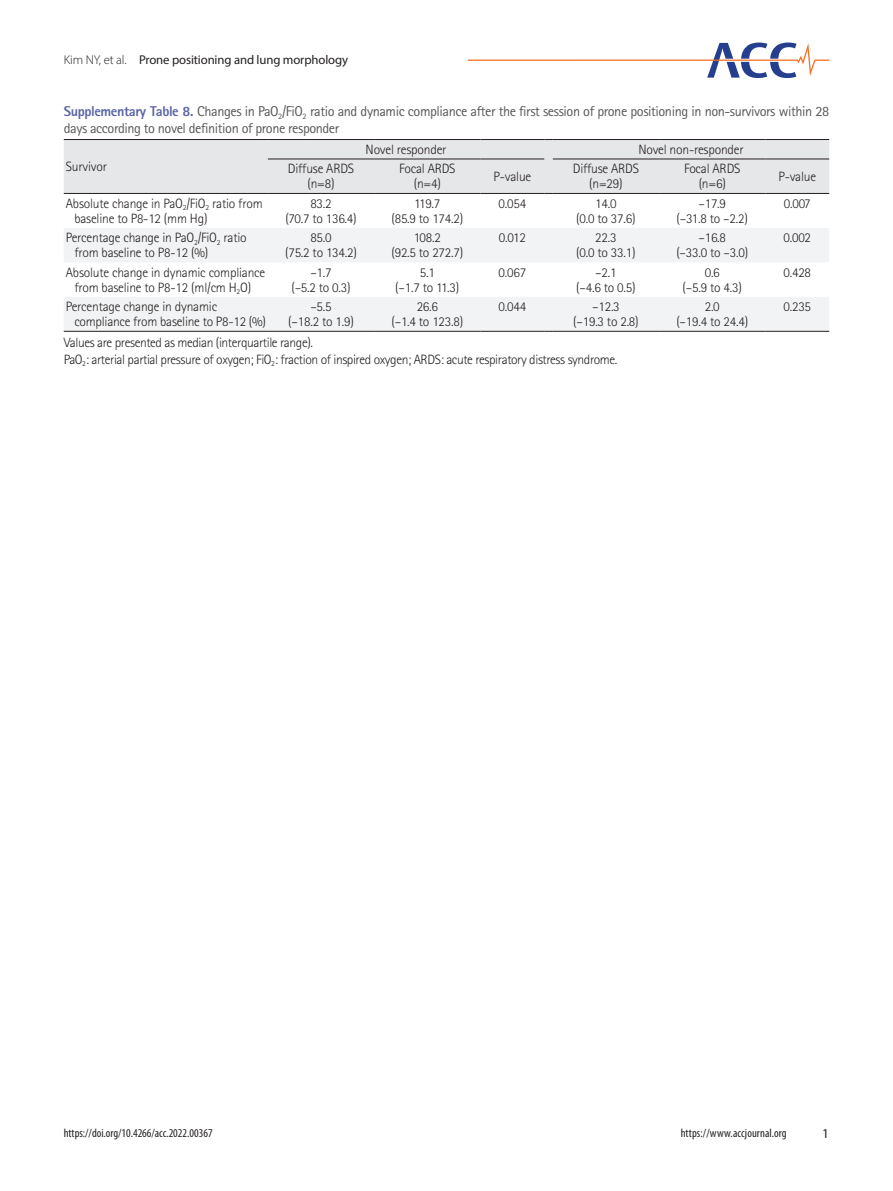
<style>
.page{position:relative;width:893px;height:1191px;background:#fff}
.page>*{position:absolute;margin:0;border:0;box-sizing:border-box;transform-origin:0 0}
.table-caption{font:14.25px/16.5px "Rotis Sans Serif Std";letter-spacing:-.03em;color:#57585a}
.tbody{font:300 13.5px/15px "Rotis Sans Serif Std";letter-spacing:-.015em;color:#231f20}
.table-wrap-foot{font:300 13.5px "Rotis Sans Serif Std";letter-spacing:-.03em;color:#231f20}
.t1{font:13.5px "Myriad Pro";color:#231f20}
.t2{font:12.75px "Myriad Pro";letter-spacing:-.01em;color:#231f20}
.t3{font:condensed 12px "Myriad Pro";color:#231f20}
.s1{font-weight:300}
.s2{font-weight:800;color:#5b65a6}
</style>
<div class="page">
<svg style="left:468px;top:43px;width:361px;height:35px"></svg>
<svg style="left:64px;top:228px;width:765px;height:103px;fill:#f2f3f4"></svg>
<hr style="left:64px;top:331px;width:204px;height:1px;background:#231f20">
<hr style="left:268px;top:331px;width:106px;height:1px;background:#231f20">
<hr style="left:374px;top:331px;width:106px;height:1px;background:#231f20">
<hr style="left:480px;top:331px;width:64px;height:1px;background:#231f20">
<hr style="left:553px;top:331px;width:106px;height:1px;background:#231f20">
<hr style="left:659px;top:331px;width:106px;height:1px;background:#231f20">
<hr style="left:765px;top:331px;width:64px;height:1px;background:#231f20">
<svg style="left:64px;top:139px;width:765px;height:55px;background:#dddee0"></svg>
<hr style="left:553px;top:193px;width:106px;height:1px;background:#231f20">
<hr style="left:659px;top:193px;width:106px;height:1px;background:#231f20">
<hr style="left:765px;top:193px;width:64px;height:1px;background:#231f20">
<p class="t2" style="left:64px;top:52px;width:286px"><span class="s1">Kim NY, et al.</span> Prone positioning and lung morphology</p>
<p class="table-caption" style="left:64px;top:103px;width:767px"><span class="s2">Supplementary Table 8.</span> Changes in PaO<sub>2</sub>/FiO<sub>2</sub> ratio and dynamic compliance after the first session of prone positioning in non-survivors within 28 days according to novel definition of prone responder</p>
<p class="tbody" style="left:66px;top:159px;width:43px">Survivor</p>
<p class="tbody" style="left:366px;top:142px;width:82px">Novel responder</p>
<p class="tbody" style="left:638px;top:142px;width:107px">Novel non-responder</p>
<p class="tbody" style="left:288px;top:161px;width:68px">Diffuse ARDS</p>
<p class="tbody" style="left:307px;top:176px;width:29px">(n=8)</p>
<p class="tbody" style="left:399px;top:161px;width:58px">Focal ARDS</p>
<p class="tbody" style="left:414px;top:176px;width:29px">(n=4)</p>
<p class="tbody" style="left:573px;top:161px;width:68px">Diffuse ARDS</p>
<p class="tbody" style="left:589px;top:176px;width:35px">(n=29)</p>
<p class="tbody" style="left:684px;top:161px;width:58px">Focal ARDS</p>
<p class="tbody" style="left:699px;top:176px;width:29px">(n=6)</p>
<p class="tbody" style="left:493px;top:169px;width:39px">P-value</p>
<p class="tbody" style="left:778px;top:169px;width:39px">P-value</p>
<p class="tbody" style="left:74px;top:196px;width:190px;text-indent:-9px">Absolute change in PaO<sub>2</sub>/FiO<sub>2</sub> ratio from baseline to P8-12 (mm Hg)</p>
<p class="tbody" style="left:310px;top:196px;width:23px">83.2</p>
<p class="tbody" style="left:285px;top:211px;width:73px">(70.7 to 136.4)</p>
<p class="tbody" style="left:414px;top:196px;width:28px">119.7</p>
<p class="tbody" style="left:391px;top:211px;width:73px">(85.9 to 174.2)</p>
<p class="tbody" style="left:499px;top:196px;width:29px">0.054</p>
<p class="tbody" style="left:595px;top:196px;width:23px">14.0</p>
<p class="tbody" style="left:576px;top:211px;width:61px">(0.0 to 37.6)</p>
<p class="tbody" style="left:698px;top:196px;width:29px">–17.9</p>
<p class="tbody" style="left:677px;top:211px;width:73px">(–31.8 to –2.2)</p>
<p class="tbody" style="left:784px;top:196px;width:28px">0.007</p>
<p class="tbody" style="left:74px;top:230px;width:174px;text-indent:-9px">Percentage change in PaO<sub>2</sub>/FiO<sub>2</sub> ratio from baseline to P8-12 (%)</p>
<p class="tbody" style="left:310px;top:230px;width:23px">85.0</p>
<p class="tbody" style="left:285px;top:245px;width:73px">(75.2 to 134.2)</p>
<p class="tbody" style="left:414px;top:230px;width:29px">108.2</p>
<p class="tbody" style="left:391px;top:245px;width:73px">(92.5 to 272.7)</p>
<p class="tbody" style="left:499px;top:230px;width:29px">0.012</p>
<p class="tbody" style="left:595px;top:230px;width:23px">22.3</p>
<p class="tbody" style="left:576px;top:245px;width:61px">(0.0 to 33.1)</p>
<p class="tbody" style="left:698px;top:230px;width:29px">–16.8</p>
<p class="tbody" style="left:676px;top:245px;width:73px">(–33.0 to –3.0)</p>
<p class="tbody" style="left:784px;top:230px;width:29px">0.002</p>
<p class="tbody" style="left:66px;top:265px;width:201px;text-align:center">Absolute change in dynamic compliance from baseline to P8-12 (ml/cm H<sub>2</sub>O)</p>
<p class="tbody" style="left:310px;top:265px;width:23px">–1.7</p>
<p class="tbody" style="left:291px;top:280px;width:61px">(–5.2 to 0.3)</p>
<p class="tbody" style="left:420px;top:265px;width:17px">5.1</p>
<p class="tbody" style="left:395px;top:280px;width:66px">(–1.7 to 11.3)</p>
<p class="tbody" style="left:499px;top:265px;width:29px">0.067</p>
<p class="tbody" style="left:595px;top:265px;width:23px">–2.1</p>
<p class="tbody" style="left:576px;top:280px;width:61px">(–4.6 to 0.5)</p>
<p class="tbody" style="left:705px;top:265px;width:17px">0.6</p>
<p class="tbody" style="left:683px;top:280px;width:61px">(–5.9 to 4.3)</p>
<p class="tbody" style="left:783px;top:265px;width:29px">0.428</p>
<p class="tbody" style="left:74px;top:299px;width:193px;text-indent:-9px">Percentage change in dynamic compliance from baseline to P8-12 (%)</p>
<p class="tbody" style="left:310px;top:299px;width:23px">–5.5</p>
<p class="tbody" style="left:288px;top:314px;width:67px">(–18.2 to 1.9)</p>
<p class="tbody" style="left:417px;top:299px;width:23px">26.6</p>
<p class="tbody" style="left:391px;top:314px;width:73px">(–1.4 to 123.8)</p>
<p class="tbody" style="left:499px;top:299px;width:29px">0.044</p>
<p class="tbody" style="left:592px;top:299px;width:29px">–12.3</p>
<p class="tbody" style="left:573px;top:314px;width:67px">(–19.3 to 2.8)</p>
<p class="tbody" style="left:705px;top:299px;width:17px">2.0</p>
<p class="tbody" style="left:676px;top:314px;width:73px">(–19.4 to 24.4)</p>
<p class="tbody" style="left:783px;top:299px;width:29px">0.235</p>
<p class="table-wrap-foot" style="left:64px;top:335px;width:251px">Values are presented as median (interquartile range).</p>
<p class="table-wrap-foot" style="left:64px;top:351px;width:555px">PaO<sub>2</sub>: arterial partial pressure of oxygen; FiO<sub>2</sub>: fraction of inspired oxygen; ARDS: acute respiratory distress syndrome.</p>
<p class="t3" style="left:64px;top:1125px;width:150px">https://doi.org/10.4266/acc.2022.00367</p>
<p class="t3" style="left:681px;top:1125px;width:107px">https://www.accjournal.org</p>
<p class="t1" style="left:822px;top:1124px;width:8px">1</p>
</div>
